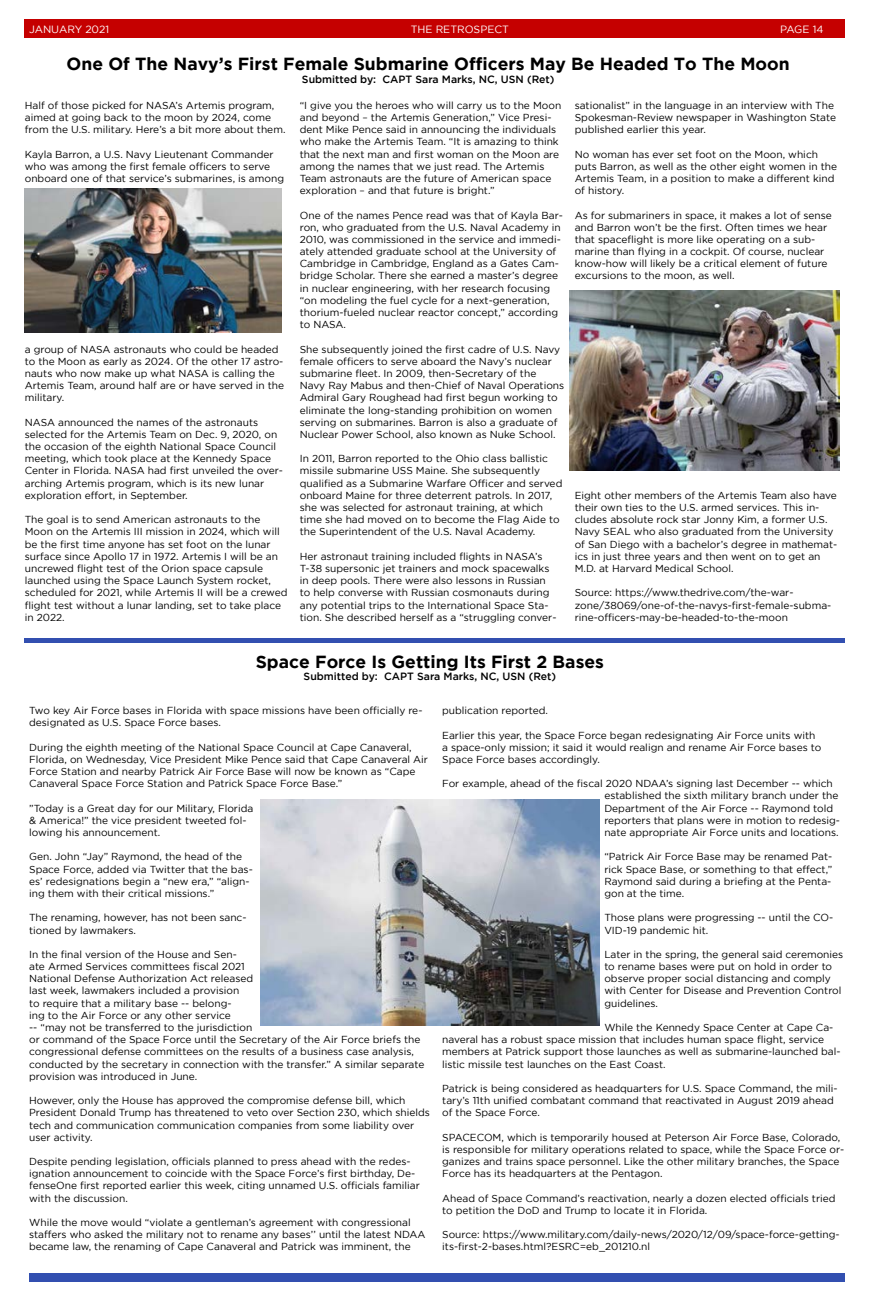
<style>
.page{position:relative;width:869px;height:1303px;background:#fff}
.page>*{position:absolute;margin:0;border:0;box-sizing:border-box;transform-origin:0 0}
.t1{font:700 17.5px "Gotham";color:#000}
.t2{font:500 10.5px "Gotham";color:#000}
.t3{font:10.5px "Gotham";color:#fff}
.t4{font:10.15px/12.2px "Gotham";color:#000}
</style>
<div class="page">
<div style="left:24px;top:20px;width:820px;height:18px;background:#c50000"></div>
<div style="left:29px;top:1272px;width:815px;height:9px;background:#324fb0"></div>
<img style="left:24px;top:188px;width:257px;height:144px">
<img style="left:569px;top:290px;width:269px;height:180px">
<img style="left:260px;top:799px;width:339px;height:225px">
<div style="left:24px;top:638px;width:820px;height:5px;background:#324fb0"></div>
<p class="t3" style="left:29px;top:23px;width:81px">JANUARY 2021</p>
<p class="t3" style="left:410px;top:23px;width:100px">THE RETROSPECT</p>
<p class="t3" style="left:779px;top:23px;width:45px">PAGE 14</p>
<h1 class="t1" style="left:67px;top:54px;width:724px">One Of The Navy’s First Female Submarine Officers May Be Headed To The Moon</h1>
<p class="t2" style="left:302px;top:73px;width:254px">Submitted by: CAPT Sara Marks, NC, USN (Ret)</p>
<p class="t4" style="left:25px;top:99px;width:262px">Half of those picked for NASA’s Artemis program, aimed at going back to the moon by 2024, come from the U.S. military. Here’s a bit more about them.</p>
<p class="t4" style="left:25px;top:148px;width:261px">Kayla Barron, a U.S. Navy Lieutenant Commander who was among the first female officers to serve onboard one of that service’s submarines, is among</p>
<p class="t4" style="left:25px;top:343px;width:261px">a group of NASA astronauts who could be headed to the Moon as early as 2024. Of the other 17 astro&shy;nauts who now make up what NASA is calling the Artemis Team, around half are or have served in the military.</p>
<p class="t4" style="left:25px;top:416px;width:260px">NASA announced the names of the astronauts selected for the Artemis Team on Dec. 9, 2020, on the occasion of the eighth National Space Council meeting, which took place at the Kennedy Space Center in Florida. NASA had first unveiled the over&shy;arching Artemis program, which is its new lunar exploration effort, in September.</p>
<p class="t4" style="left:25px;top:513px;width:264px">The goal is to send American astronauts to the Moon on the Artemis III mission in 2024, which will be the first time anyone has set foot on the lunar surface since Apollo 17 in 1972. Artemis I will be an uncrewed flight test of the Orion space capsule launched using the Space Launch System rocket, scheduled for 2021, while Artemis II will be a crewed flight test without a lunar landing, set to take place in 2022.</p>
<p class="t4" style="left:299px;top:99px;width:263px">“I give you the heroes who will carry us to the Moon and beyond – the Artemis Generation,” Vice Presi&shy;dent Mike Pence said in announcing the individuals who make the Artemis Team. “It is amazing to think that the next man and first woman on the Moon are among the names that we just read. The Artemis Team astronauts are the future of American space exploration – and that future is bright.”</p>
<p class="t4" style="left:299px;top:209px;width:264px">One of the names Pence read was that of Kayla Bar&shy;ron, who graduated from the U.S. Naval Academy in 2010, was commissioned in the service and immedi&shy;ately attended graduate school at the University of Cambridge in Cambridge, England as a Gates Cam&shy;bridge Scholar. There she earned a master’s degree in nuclear engineering, with her research focusing “on modeling the fuel cycle for a next-generation, thorium-fueled nuclear reactor concept,” according to NASA.</p>
<p class="t4" style="left:299px;top:343px;width:266px">She subsequently joined the first cadre of U.S. Navy female officers to serve aboard the Navy’s nuclear submarine fleet. In 2009, then-Secretary of the Navy Ray Mabus and then-Chief of Naval Operations Admiral Gary Roughead had first begun working to eliminate the long-standing prohibition on women serving on submarines. Barron is also a graduate of Nuclear Power School, also known as Nuke School.</p>
<p class="t4" style="left:299px;top:452px;width:264px">In 2011, Barron reported to the Ohio class ballistic missile submarine USS Maine. She subsequently qualified as a Submarine Warfare Officer and served onboard Maine for three deterrent patrols. In 2017, she was selected for astronaut training, at which time she had moved on to become the Flag Aide to the Superintendent of the U.S. Naval Academy.</p>
<p class="t4" style="left:299px;top:550px;width:258px">Her astronaut training included flights in NASA’s T-38 supersonic jet trainers and mock spacewalks in deep pools. There were also lessons in Russian to help converse with Russian cosmonauts during any potential trips to the International Space Sta&shy;tion. She described herself as a “struggling conver-</p>
<p class="t4" style="left:574px;top:99px;width:263px">sationalist” in the language in an interview with The<br>Spokesman-Review newspaper in Washington State published earlier this year.</p>
<p class="t4" style="left:574px;top:148px;width:264px">No woman has ever set foot on the Moon, which puts Barron, as well as the other eight women in the Artemis Team, in a position to make a different kind of history.</p>
<p class="t4" style="left:574px;top:209px;width:258px">As for submariners in space, it makes a lot of sense and Barron won’t be the first. Often times we hear that spaceflight is more like operating on a sub&shy;marine than flying in a cockpit. Of course, nuclear know-how will likely be a critical element of future excursions to the moon, as well.</p>
<p class="t4" style="left:574px;top:489px;width:264px">Eight other members of the Artemis Team also have their own ties to the U.S. armed services. This in&shy;cludes absolute rock star Jonny Kim, a former U.S.<br>Navy SEAL who also graduated from the University of San Diego with a bachelor’s degree in mathemat&shy;ics in just three years and then went on to get an M.D. at Harvard Medical School.</p>
<p class="t4" style="left:574px;top:586px;width:258px">Source: https://www.thedrive.com/the-war&shy;zone/38069/one-of-the-navys-first-female-subma&shy;rine-officers-may-be-headed-to-the-moon</p>
<h1 class="t1" style="left:256px;top:651px;width:349px">Space Force Is Getting Its First 2 Bases</h1>
<p class="t2" style="left:303px;top:670px;width:254px">Submitted by: CAPT Sara Marks, NC, USN (Ret)</p>
<p class="t4" style="left:29px;top:704px;width:394px">Two key Air Force bases in Florida with space missions have been officially re&shy;designated as U.S. Space Force bases.</p>
<p class="t4" style="left:29px;top:740px;width:400px">During the eighth meeting of the National Space Council at Cape Canaveral, Florida, on Wednesday, Vice President Mike Pence said that Cape Canaveral Air Force Station and nearby Patrick Air Force Base will now be known as “Cape Canaveral Space Force Station and Patrick Space Force Base.”</p>
<p class="t4" style="left:29px;top:801px;width:225px">”Today is a Great day for our Military, Florida &amp; America!” the vice president tweeted fol&shy;lowing his announcement.</p>
<p class="t4" style="left:29px;top:850px;width:225px">Gen. John “Jay” Raymond, the head of the Space Force, added via Twitter that the bas&shy;es’ redesignations begin a “new era,” “align&shy;ing them with their critical missions.”</p>
<p class="t4" style="left:29px;top:911px;width:219px">The renaming, however, has not been sanc&shy;tioned by lawmakers.</p>
<p class="t4" style="left:29px;top:947px;width:396px">In the final version of the House and Sen-<br>ate Armed Services committees fiscal 2021<br>National Defense Authorization Act released<br>last week, lawmakers included a provision<br>to require that a military base -- belong-<br>ing to the Air Force or any other service<br>-- “may not be transferred to the jurisdiction<br>or command of the Space Force until the Secretary of the Air Force briefs the congressional defense committees on the results of a business case analysis, conducted by the secretary in connection with the transfer.” A similar separate provision was introduced in June.</p>
<p class="t4" style="left:29px;top:1094px;width:402px">However, only the House has approved the compromise defense bill, which President Donald Trump has threatened to veto over Section 230, which shields tech and communication communication companies from some liability over user activity.</p>
<p class="t4" style="left:29px;top:1155px;width:392px">Despite pending legislation, officials planned to press ahead with the redes&shy;ignation announcement to coincide with the Space Force’s first birthday, De&shy;fenseOne first reported earlier this week, citing unnamed U.S. officials familiar with the discussion.</p>
<p class="t4" style="left:29px;top:1215px;width:397px">While the move would “violate a gentleman’s agreement with congressional staffers who asked the military not to rename any bases’’ until the latest NDAA became law, the renaming of Cape Canaveral and Patrick was imminent, the</p>
<p class="t4" style="left:442px;top:704px;width:107px">publication reported.</p>
<p class="t4" style="left:442px;top:728px;width:380px">Earlier this year, the Space Force began redesignating Air Force units with a space-only mission; it said it would realign and rename Air Force bases to<br>Space Force bases accordingly.</p>
<p class="t4" style="left:604px;top:777px;width:237px;text-indent:-162px">For example, ahead of the fiscal 2020 NDAA’s signing last December -- which established the sixth military branch under the Department of the Air Force -- Raymond told reporters that plans were in motion to redesig&shy;nate appropriate Air Force units and locations.</p>
<p class="t4" style="left:604px;top:850px;width:229px;text-align:justify">“Patrick Air Force Base may be renamed Pat&shy;rick Space Base, or something to that effect,” Raymond said during a briefing at the Penta&shy;gon at the time.</p>
<p class="t4" style="left:604px;top:911px;width:230px">Those plans were progressing -- until the CO-<br>VID-19 pandemic hit.</p>
<p class="t4" style="left:604px;top:947px;width:240px">Later in the spring, the general said ceremonies to rename bases were put on hold in order to observe proper social distancing and comply with Center for Disease and Prevention Control guidelines.</p>
<p class="t4" style="left:442px;top:1021px;width:399px;text-indent:162px">While the Kennedy Space Center at Cape Ca&shy;naveral has a robust space mission that includes human space flight, service members at Patrick support those launches as well as submarine-launched bal&shy;listic missile test launches on the East Coast.</p>
<p class="t4" style="left:442px;top:1081px;width:396px">Patrick is being considered as headquarters for U.S. Space Command, the mili&shy;tary’s 11th unified combatant command that reactivated in August 2019 ahead of the Space Force.</p>
<p class="t4" style="left:442px;top:1130px;width:403px">SPACECOM, which is temporarily housed at Peterson Air Force Base, Colorado, is responsible for military operations related to space, while the Space Force or&shy;ganizes and trains space personnel. Like the other military branches, the Space Force has its headquarters at the Pentagon.</p>
<p class="t4" style="left:442px;top:1191px;width:394px">Ahead of Space Command’s reactivation, nearly a dozen elected officials tried to petition the DoD and Trump to locate it in Florida.</p>
<p class="t4" style="left:442px;top:1228px;width:399px">Source: https://www.military.com/daily-news/2020/12/09/space-force-getting&shy;its-first-2-bases.html?ESRC=eb_201210.nl</p>
</div>
